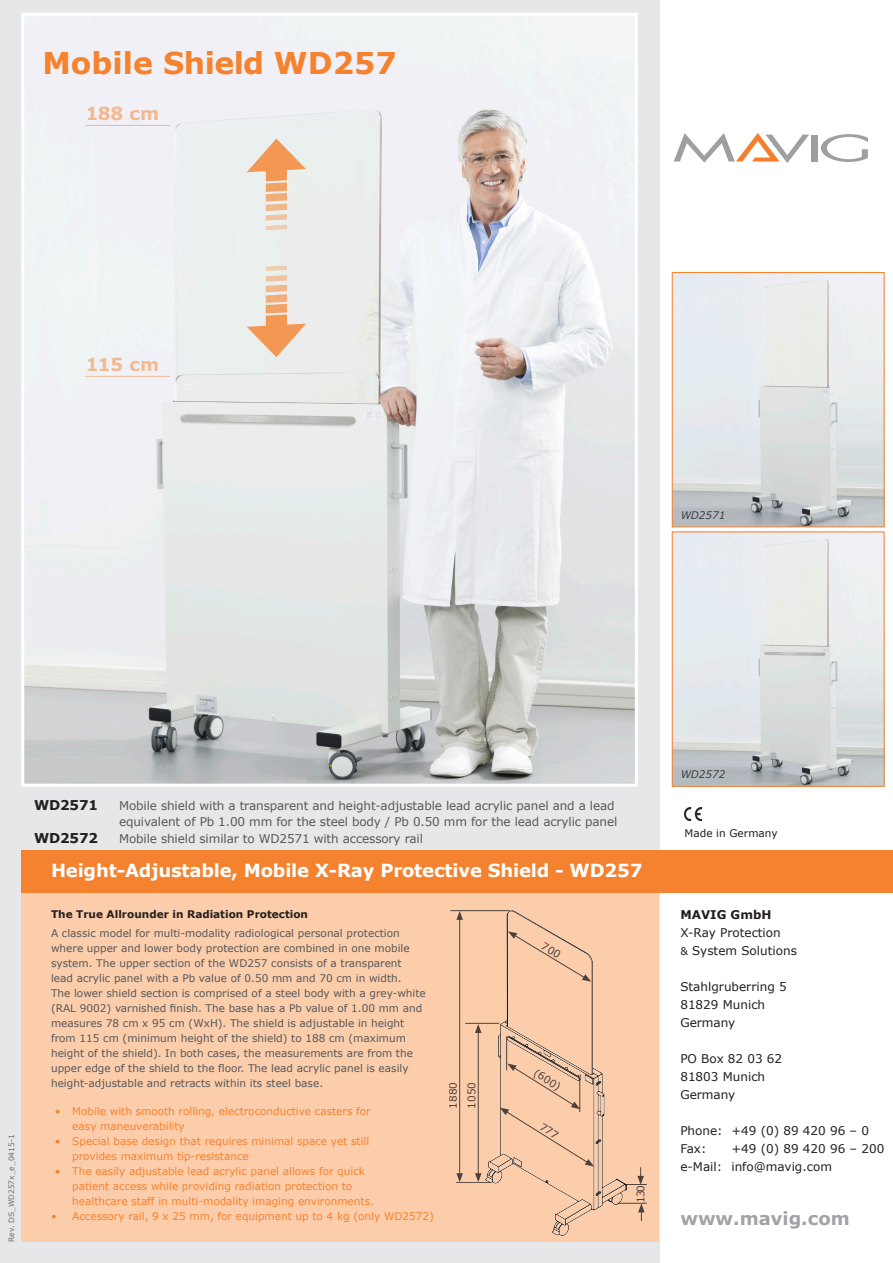
<style>
.page{position:relative;width:893px;height:1263px;background:#fff}
.page>*{position:absolute;margin:0;border:0;box-sizing:border-box;transform-origin:0 0}
.t1{font:700 30px "Verdana";color:#f5822e}
.t2{font:700 18px "Verdana";letter-spacing:-.01em;color:#fff}
.t3{font:700 18px "Verdana";color:#a1a3a6}
.t4{font:700 18px "Verdana";color:#f5822e}
.t5{font:700 13.5px "Verdana";letter-spacing:-.01em;color:#231f20}
.t6{font:12px/16.5px "Verdana";letter-spacing:-.01em;color:#57585a}
.t7{font:12px/18px "Verdana";color:#231f20}
.t8{font:700 12px "Verdana";color:#231f20}
.t9{font:10.5px/15px "Verdana";color:#57585a}
.t10{font:10.5px/15px "Verdana";color:#f5822e}
.t11{font:700 10.5px "Verdana";color:#231f20}
.t12{font:10.5px/18.8px "Verdana";color:#231f20}
.t13{font:italic 10.5px "Verdana";color:#231f20}
.t14{font:7.5px "Verdana";color:#6c6d70}
.s1{font-size:10.5px}
</style>
<div class="page">
<img style="left:674px;top:533px;width:208px;height:252px">
<div style="left:672px;top:531px;width:212px;height:256px;border:1px solid #f5822e"></div>
<img style="left:685px;top:808px;width:17px;height:13px">
<div style="left:0;top:0;width:659px;height:1263px;background:#e6e7e9"></div>
<div style="left:21px;top:850px;width:638px;height:392px;background:#f5822e"></div>
<div style="left:21px;top:893px;width:638px;height:349px;background:#fbcdab"></div>
<div style="left:659px;top:850px;width:234px;height:43px;background:#f5822e"></div>
<div style="left:812px;top:135px;width:6px;height:27px;background:#9d9fa2"></div>
<svg style="left:821px;top:134px;width:47px;height:28px"></svg>
<svg style="left:674px;top:133px;width:135px;height:30px"></svg>
<img style="left:25px;top:17px;width:609px;height:766px">
<div style="left:21px;top:13px;width:617px;height:774px;border:3px solid #fff"></div>
<img style="left:674px;top:274px;width:208px;height:251px">
<div style="left:672px;top:272px;width:212px;height:255px;border:1px solid #f5822e"></div>
<div style="left:266px;top:315px;width:21px;height:22px;background:#f39754"></div>
<svg style="left:247px;top:324px;width:59px;height:35px"></svg>
<svg style="left:266px;top:266px;width:21px;height:47px"></svg>
<div style="left:266px;top:159px;width:21px;height:22px;background:#f29854"></div>
<svg style="left:247px;top:137px;width:59px;height:35px"></svg>
<svg style="left:266px;top:182px;width:21px;height:48px"></svg>
<img style="left:485px;top:910px;width:142px;height:325px">
<hr style="left:450px;top:910px;width:60px;height:1px;background:#231f20">
<hr style="left:456px;top:1182px;width:34px;height:1px;background:#231f20">
<hr style="left:459px;top:917px;width:1px;height:258px;background:#231f20">
<svg style="left:456px;top:911px;width:7px;height:9px"></svg>
<svg style="left:456px;top:1173px;width:7px;height:9px"></svg>
<hr style="left:478px;top:1030px;width:1px;height:145px;background:#231f20">
<svg style="left:475px;top:1024px;width:6px;height:9px"></svg>
<svg style="left:475px;top:1173px;width:6px;height:9px"></svg>
<hr style="left:465px;top:1023px;width:34px;height:1px;background:#231f20">
<hr style="left:617px;top:1203px;width:30px;height:1px;background:#231f20">
<svg style="left:638px;top:1203px;width:7px;height:18px"></svg>
<svg style="left:625px;top:1167px;width:22px;height:18px"></svg>
<hr style="left:506px;top:1036px;width:1px;height:34px;background:#231f20">
<hr style="left:85px;top:376px;width:85px;height:1px;background:#f5822e">
<hr style="left:85px;top:125px;width:85px;height:1px;background:#f5822e">
<svg style="left:500px;top:1063px;width:94px;height:103px"></svg>
<svg style="left:508px;top:931px;width:83px;height:51px"></svg>
<h1 class="t1" style="left:43px;top:42px;width:356px">Mobile Shield WD257</h1>
<h2 class="t4" style="left:85px;top:101px;width:76px">188 cm</h2>
<h2 class="t4" style="left:85px;top:352px;width:76px">115 cm</h2>
<p class="t13" style="left:680px;top:508px;width:47px">WD2571</p>
<p class="t14" style="left:6px;top:1242px;width:109px;rotate:-90deg">Rev. DS_WD257x_e_0415-1</p>
<p class="t5" style="left:34px;top:795px;width:66px">WD2571</p>
<p class="t6" style="left:119px;top:797px;width:500px">Mobile shield with a transparent and height-adjustable lead acrylic panel and a lead equivalent of Pb 1.00 mm for the steel body / Pb 0.50 mm for the lead acrylic panel</p>
<p class="t5" style="left:34px;top:828px;width:66px">WD2572</p>
<p class="t6" style="left:119px;top:830px;width:305px">Mobile shield similar to WD2571 with accessory rail</p>
<h2 class="t2" style="left:51px;top:858px;width:593px">Height-Adjustable, Mobile X-Ray Protective Shield - WD257</h2>
<p class="t11" style="left:51px;top:907px;width:259px">The True Allrounder in Radiation Protection</p>
<p class="t9" style="left:51px;top:926px;width:376px">A classic model for multi-modality radiological personal protection where upper and lower body protection are combined in one mobile system. The upper section of the WD257 consists of a transparent lead acrylic panel with a Pb value of 0.50 mm and 70 cm in width.<br>The lower shield section is comprised of a steel body with a grey-white (RAL 9002) varnished finish. The base has a Pb value of 1.00 mm and measures 78 cm x 95 cm (WxH). The shield is adjustable in height from 115 cm (minimum height of the shield) to 188 cm (maximum height of the shield). In both cases, the measurements are from the upper edge of the shield to the floor. The lead acrylic panel is easily height-adjustable and retracts within its steel base.</p>
<p class="t10" style="left:72px;top:1104px;width:300px;text-indent:-18px">• Mobile with smooth rolling, electroconductive casters for easy maneuverability</p>
<p class="t10" style="left:72px;top:1134px;width:299px;text-indent:-18px">• Special base design that requires minimal space yet still provides maximum tip-resistance</p>
<p class="t10" style="left:72px;top:1164px;width:303px;text-indent:-18px">• The easily adjustable lead acrylic panel allows for quick patient access while providing radiation protection to healthcare staff in multi-modality imaging environments.</p>
<p class="t10" style="left:51px;top:1209px;width:384px">• Accessory rail, 9 x 25 mm, for equipment up to 4 kg (only WD2572)</p>
<p class="t12" style="left:444px;top:1109px;width:28px;rotate:-90deg">1880<br>1050</p>
<p class="t12" style="left:540px;top:1064px;width:31px;rotate:32deg">(600)</p>
<p class="t12" style="left:631px;top:1203px;width:19px;rotate:-90deg">130</p>
<p class="t13" style="left:680px;top:767px;width:47px">WD2572</p>
<p class="t12" style="left:685px;top:824px;width:95px">Made in Germany</p>
<p class="t8" style="left:680px;top:906px;width:93px">MAVIG GmbH</p>
<p class="t7" style="left:680px;top:924px;width:118px">X-Ray Protection<br><span class="s1">&amp;</span> System Solutions</p>
<p class="t7" style="left:680px;top:978px;width:108px">Stahlgruberring 5<br>81829 Munich<br>Germany</p>
<p class="t7" style="left:680px;top:1050px;width:103px">PO Box 82 03 62<br>81803 Munich<br>Germany</p>
<p class="t7" style="left:680px;top:1122px;width:190px">Phone: +49 (0) 89 420 96 – 0<br>Fax:</p>
<p class="t7" style="left:680px;top:1140px;width:205px;text-indent:51px">+49 (0) 89 420 96 – 200 e-Mail: info@mavig.com</p>
<h2 class="t3" style="left:680px;top:1206px;width:171px">www.mavig.com</h2>
</div>
